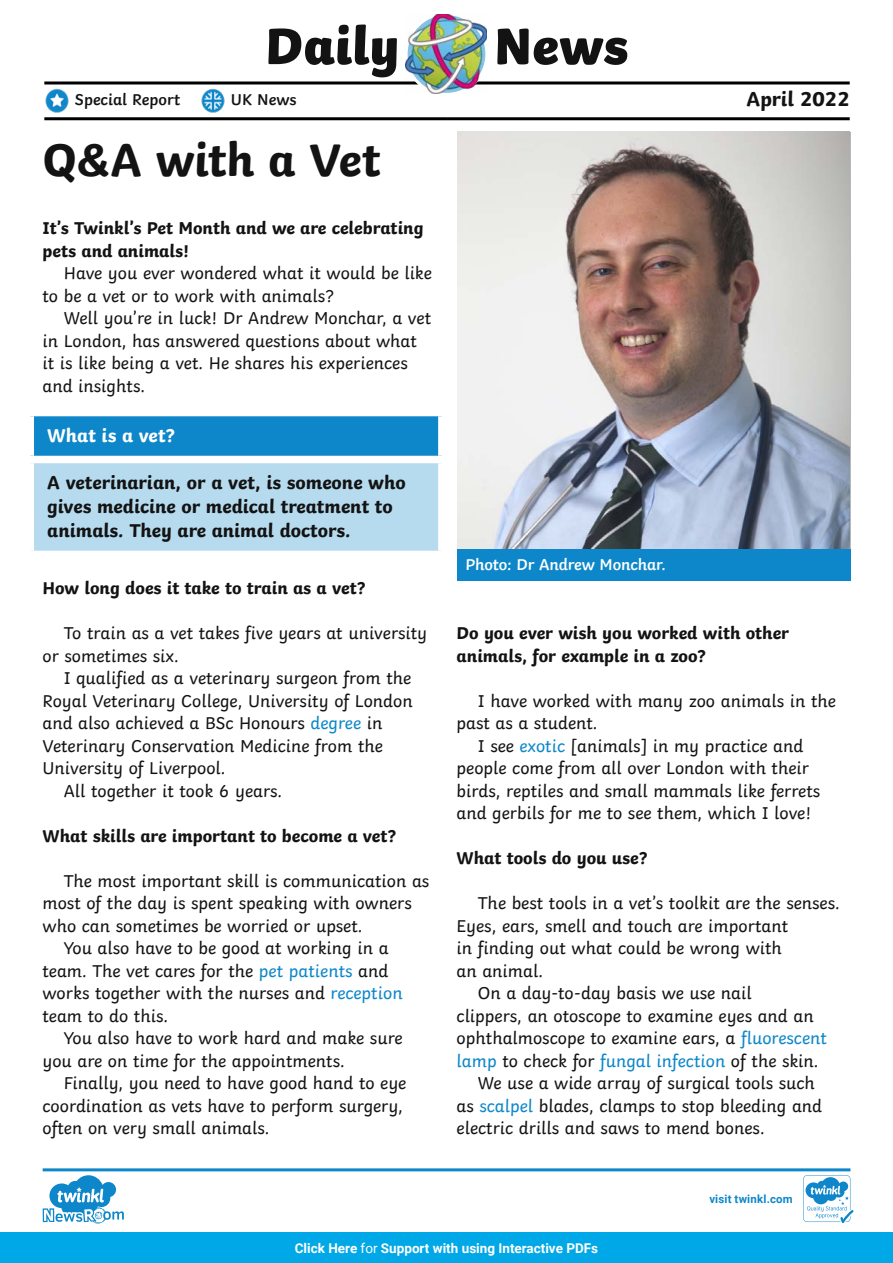
<style>
.page{position:relative;width:893px;height:1263px;background:#fff}
.page>*{position:absolute;margin:0;border:0;box-sizing:border-box;transform-origin:0 0}
.t1{font:800 54px "Twinkl";color:#131313}
.t2{font:700 48px "Twinkl";letter-spacing:-.015em;color:#131313}
.t3{font:700 21px "Twinkl";color:#131313}
.t4{font:700 19.5px/24px "Twinkl";color:#131313}
.t5{font:700 19.5px "Twinkl";color:#fff}
.t6{font:18px/22.5px "Twinkl";color:#131313}
.t7{font:700 18px/22.5px "Twinkl";color:#131313}
.t8{font:600 16.5px "Twinkl";letter-spacing:-.01em;color:#fff}
.t9{font:600 16.5px "Twinkl";color:#131313}
.t10{font:700 13.5px "Roboto";color:#fff}
.t11{font:700 11.4px "Roboto";letter-spacing:.02em;color:#0d87c9}
.s1{color:#0d87c9}
.s2{font-weight:400}
</style>
<div class="page">
<div style="left:0;top:1232px;width:893px;height:31px;background:#00a8e7"></div>
<img style="left:457px;top:132px;width:392px;height:417px">
<div style="left:457px;top:549px;width:393px;height:31px;background:#0d87c9"></div>
<hr style="left:44px;top:81px;width:403px;height:3px;background:#000">
<hr style="left:447px;top:81px;width:403px;height:3px;background:#000">
<hr style="left:44px;top:117px;width:403px;height:3px;background:#000">
<hr style="left:447px;top:117px;width:403px;height:3px;background:#000">
<img style="left:44px;top:88px;width:26px;height:25px;border-radius:13px">
<img style="left:200px;top:88px;width:26px;height:25px;border-radius:13px">
<div style="left:405px;top:12px;width:83px;height:84px;border:3px solid #fff;border-radius:50%"></div>
<img style="left:406px;top:15px;width:80px;height:78px">
<div style="left:30px;top:412px;width:412px;height:47px;background:#0d87c9"></div>
<div style="left:30px;top:459px;width:412px;height:95px;background:#b6dbef"></div>
<div style="left:27px;top:409px;width:419px;height:7px;background:#fff"></div>
<div style="left:27px;top:416px;width:7px;height:40px;background:#fff"></div>
<div style="left:438px;top:416px;width:8px;height:40px;background:#fff"></div>
<div style="left:27px;top:463px;width:7px;height:88px;background:#fff"></div>
<div style="left:438px;top:463px;width:8px;height:88px;background:#fff"></div>
<div style="left:27px;top:551px;width:419px;height:7px;background:#fff"></div>
<div style="left:27px;top:456px;width:419px;height:7px;background:#fff"></div>
<svg style="left:43px;top:1168px;width:810px;height:56px"></svg>
<h1 class="t1" style="left:265px;top:0;width:136px">Daily</h1>
<h1 class="t1" style="left:494px;top:0;width:136px">News</h1>
<p class="t9" style="left:75px;top:86px;width:107px">Special Report</p>
<p class="t9" style="left:231px;top:86px;width:67px">UK News</p>
<p class="t3" style="left:747px;top:82px;width:105px">April 2022</p>
<h2 class="t2" style="left:43px;top:120px;width:340px">Q&amp;A with a Vet</h2>
<p class="t7" style="left:43px;top:215px;width:383px">It’s Twinkl’s Pet Month and we are celebrating pets and animals!</p>
<p class="t6" style="left:43px;top:260px;width:391px;text-indent:21px">Have you ever wondered what it would be like to be a vet or to work with animals?</p>
<p class="t6" style="left:43px;top:305px;width:390px;text-indent:21px">Well you’re in luck! Dr Andrew Monchar, a vet in London, has answered questions about what it is like being a vet. He shares his experiences and insights.</p>
<p class="t5" style="left:47px;top:420px;width:129px">What is a vet?</p>
<p class="t4" style="left:47px;top:469px;width:360px">A veterinarian, or a vet, is someone who gives medicine or medical treatment to animals. They are animal doctors.</p>
<p class="t7" style="left:43px;top:575px;width:324px">How long does it take to train as a vet?</p>
<p class="t6" style="left:43px;top:620px;width:386px;text-indent:21px">To train as a vet takes five years at university or sometimes six.</p>
<p class="t6" style="left:64px;top:665px;width:349px">I qualified as a veterinary surgeon from the</p>
<p class="t6" style="left:43px;top:688px;width:372px">Royal Veterinary College, University of London</p>
<p class="t6" style="left:43px;top:710px;width:341px">and also achieved a BSc Honours <span class="s1">degree</span> in</p>
<p class="t6" style="left:43px;top:733px;width:342px">Veterinary Conservation Medicine from the</p>
<p class="t6" style="left:43px;top:755px;width:185px">University of Liverpool.</p>
<p class="t6" style="left:64px;top:778px;width:220px">All together it took 6 years.</p>
<p class="t7" style="left:43px;top:822px;width:355px">What skills are important to become a vet?</p>
<p class="t6" style="left:64px;top:868px;width:367px">The most important skill is communication as</p>
<p class="t6" style="left:43px;top:890px;width:371px">most of the day is spent speaking with owners</p>
<p class="t6" style="left:43px;top:913px;width:322px">who can sometimes be worried or upset.</p>
<p class="t6" style="left:64px;top:935px;width:326px">You also have to be good at working in a</p>
<p class="t6" style="left:43px;top:958px;width:347px">team. The vet cares for the <span class="s1">pet patients</span> and</p>
<p class="t6" style="left:43px;top:980px;width:362px">works together with the nurses and <span class="s1">reception</span></p>
<p class="t6" style="left:43px;top:1003px;width:127px">team to do this.</p>
<p class="t6" style="left:64px;top:1025px;width:340px">You also have to work hard and make sure</p>
<p class="t6" style="left:43px;top:1048px;width:304px">you are on time for the appointments.</p>
<p class="t6" style="left:64px;top:1070px;width:344px">Finally, you need to have good hand to eye</p>
<p class="t6" style="left:43px;top:1093px;width:362px">coordination as vets have to perform surgery,</p>
<p class="t6" style="left:43px;top:1115px;width:229px">often on very small animals.</p>
<p class="t8" style="left:465px;top:551px;width:202px">Photo: Dr Andrew Monchar.</p>
<p class="t7" style="left:457px;top:620px;width:334px">Do you ever wish you worked with other animals, for example in a zoo?</p>
<p class="t6" style="left:478px;top:688px;width:360px">I have worked with many zoo animals in the</p>
<p class="t6" style="left:457px;top:710px;width:143px">past as a student.</p>
<p class="t6" style="left:478px;top:733px;width:327px">I see <span class="s1">exotic</span> [animals] in my practice and</p>
<p class="t6" style="left:457px;top:755px;width:354px">people come from all over London with their</p>
<p class="t6" style="left:457px;top:778px;width:365px">birds, reptiles and small mammals like ferrets</p>
<p class="t6" style="left:457px;top:800px;width:356px">and gerbils for me to see them, which I love!</p>
<p class="t7" style="left:457px;top:845px;width:192px">What tools do you use?</p>
<p class="t6" style="left:478px;top:890px;width:363px">The best tools in a vet’s toolkit are the senses.</p>
<p class="t6" style="left:457px;top:913px;width:333px">Eyes, ears, smell and touch are important</p>
<p class="t6" style="left:457px;top:935px;width:327px">in finding out what could be wrong with</p>
<p class="t6" style="left:457px;top:958px;width:88px">an animal.</p>
<p class="t6" style="left:478px;top:980px;width:275px">On a day-to-day basis we use nail</p>
<p class="t6" style="left:457px;top:1003px;width:359px">clippers, an otoscope to examine eyes and an</p>
<p class="t6" style="left:457px;top:1025px;width:372px">ophthalmoscope to examine ears, a <span class="s1">fluorescent</span></p>
<p class="t6" style="left:457px;top:1048px;width:363px"><span class="s1">lamp</span> to check for <span class="s1">fungal infection</span> of the skin.</p>
<p class="t6" style="left:478px;top:1070px;width:339px">We use a wide array of surgical tools such</p>
<p class="t6" style="left:457px;top:1093px;width:367px">as <span class="s1">scalpel</span> blades, clamps to stop bleeding and</p>
<p class="t6" style="left:457px;top:1115px;width:310px">electric drills and saws to mend bones.</p>
<p class="t11" style="left:709px;top:1191px;width:85px">visit twinkl.com</p>
<p class="t10" style="left:295px;top:1238px;width:305px">Click Here <span class="s2">for</span> Support with using Interactive PDFs</p>
</div>
